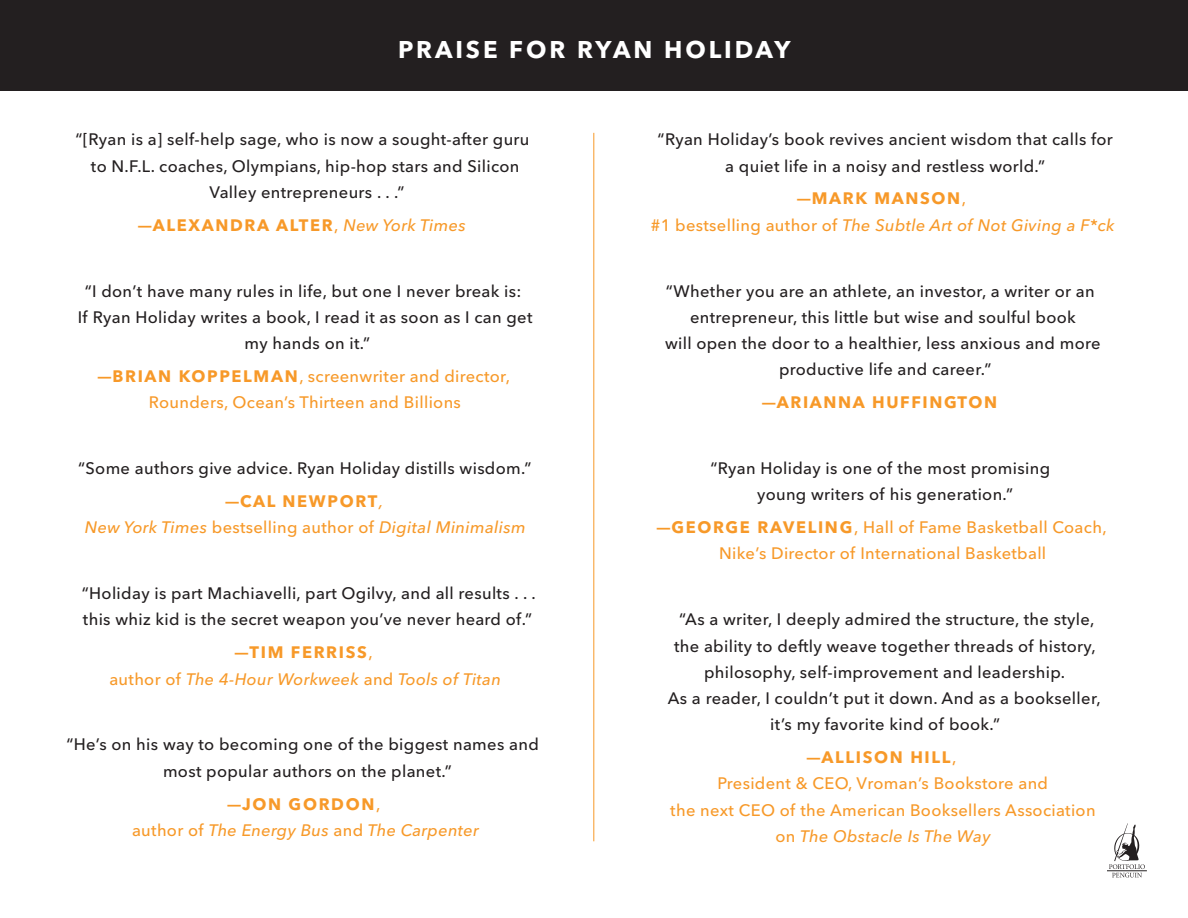
<style>
.page{position:relative;width:1188px;height:918px;background:#fff}
.page>*{position:absolute;margin:0;border:0;box-sizing:border-box;transform-origin:0 0}
.t1{font:700 24px "Avenir Next LT Pro";letter-spacing:.12em;color:#fff}
.t2{font:500 16.5px/26.2px "Avenir Next LT Pro";letter-spacing:.02em;color:#231f20;text-align:center}
.t3{font:500 16.5px/26.2px "Avenir Next LT Pro";letter-spacing:.02em;color:#f79929;text-align:center}
.t4{font:italic 500 16.5px/26.2px "Avenir Next LT Pro";letter-spacing:.02em;color:#f79929;text-align:center}
.t5{font:700 16.5px "Avenir Next LT Pro";letter-spacing:.1em;color:#f79929;scale:1.5 1}
.s1{font-weight:500}
.s2{font-weight:500;font-style:italic}
.s3{font-weight:700}
.s4{font-weight:700;font-style:normal}
.s5{font-style:normal}
.s6{font-style:italic}
</style>
<div class="page">
<div style="left:0;top:0;width:1188px;height:91px;background:#231f20"></div>
<hr style="left:594px;top:133px;width:1px;height:708px;background:#f79929">
<svg style="left:1109px;top:823px;width:36px;height:55px"></svg>
<hr style="left:1107px;top:871px;width:40px;height:1px;background:#231f20">
<p class="t1" style="left:398px;top:35px;width:394px">PRAISE FOR RYAN HOLIDAY</p>
<p class="t2" style="left:76px;top:126px;width:455px">“[Ryan is a] self-help sage, who is now a sought-after guru to N.F.L. coaches, Olympians, hip-hop stars and Silicon<br>Valley entrepreneurs . . .”</p>
<p class="t5" style="left:138px;top:215px;width:220px">—ALEXANDRA ALTER<span class="s1">,</span> <span class="s2">New York Times</span></p>
<p class="t2" style="left:78px;top:278px;width:456px">“I don’t have many rules in life, but one I never break is:<br>If Ryan Holiday writes a book, I read it as soon as I can get my hands on it.”</p>
<p class="t3" style="left:97px;top:363px;width:414px"><span class="s3">—BRIAN KOPPELMAN</span>, screenwriter and director,<br>Rounders, Ocean’s Thirteen and Billions</p>
<p class="t2" style="left:78px;top:455px;width:455px">“Some authors give advice. Ryan Holiday distills wisdom.”</p>
<p class="t4" style="left:85px;top:488px;width:442px"><span class="s4">—CAL NEWPORT</span>,<br>New York Times <span class="s5">bestselling author of</span> Digital Minimalism</p>
<p class="t2" style="left:82px;top:580px;width:456px;text-align:left">“Holiday is part Machiavelli, part Ogilvy, and all results . . . this whiz kid is the secret weapon you’ve never heard of.”</p>
<p class="t4" style="left:109px;top:639px;width:393px"><span class="s4">—TIM FERRISS</span><span class="s5">,<br>author of</span> The 4-Hour Workweek <span class="s5">and</span> Tools of Titan</p>
<p class="t2" style="left:66px;top:732px;width:474px">“He’s on his way to becoming one of the biggest names and most popular authors on the planet.”</p>
<p class="t4" style="left:132px;top:791px;width:348px"><span class="s4">—JON GORDON</span><span class="s5">,<br>author of</span> The Energy Bus <span class="s5">and</span> The Carpenter</p>
<p class="t2" style="left:658px;top:126px;width:457px">“Ryan Holiday’s book revives ancient wisdom that calls for a quiet life in a noisy and restless world.”</p>
<p class="t4" style="left:651px;top:186px;width:465px"><span class="s4">—MARK MANSON</span><span class="s5">,<br>#1 bestselling author of</span> The Subtle Art of Not Giving a F*ck</p>
<p class="t2" style="left:665px;top:278px;width:437px">“Whether you are an athlete, an investor, a writer or an entrepreneur, this little but wise and soulful book<br>will open the door to a healthier, less anxious and more productive life and career.”</p>
<p class="t5" style="left:761px;top:392px;width:159px">—ARIANNA HUFFINGTON</p>
<p class="t2" style="left:710px;top:455px;width:341px">“Ryan Holiday is one of the most promising young writers of his generation.”</p>
<p class="t3" style="left:656px;top:514px;width:452px"><span class="s3">—GEORGE RAVELING</span>, Hall of Fame Basketball Coach,<br>Nike’s Director of International Basketball</p>
<p class="t2" style="left:668px;top:606px;width:435px">“As a writer, I deeply admired the structure, the style, the ability to deftly weave together threads of history, philosophy, self-improvement and leadership.<br>As a reader, I couldn’t put it down. And as a bookseller, it’s my favorite kind of book.”</p>
<p class="t3" style="left:670px;top:744px;width:427px"><span class="s3">—ALLISON HILL</span>,<br>President &amp; CEO, Vroman’s Bookstore and<br>the next CEO of the American Booksellers Association on <span class="s6">The Obstacle Is The Way</span></p>
</div>
